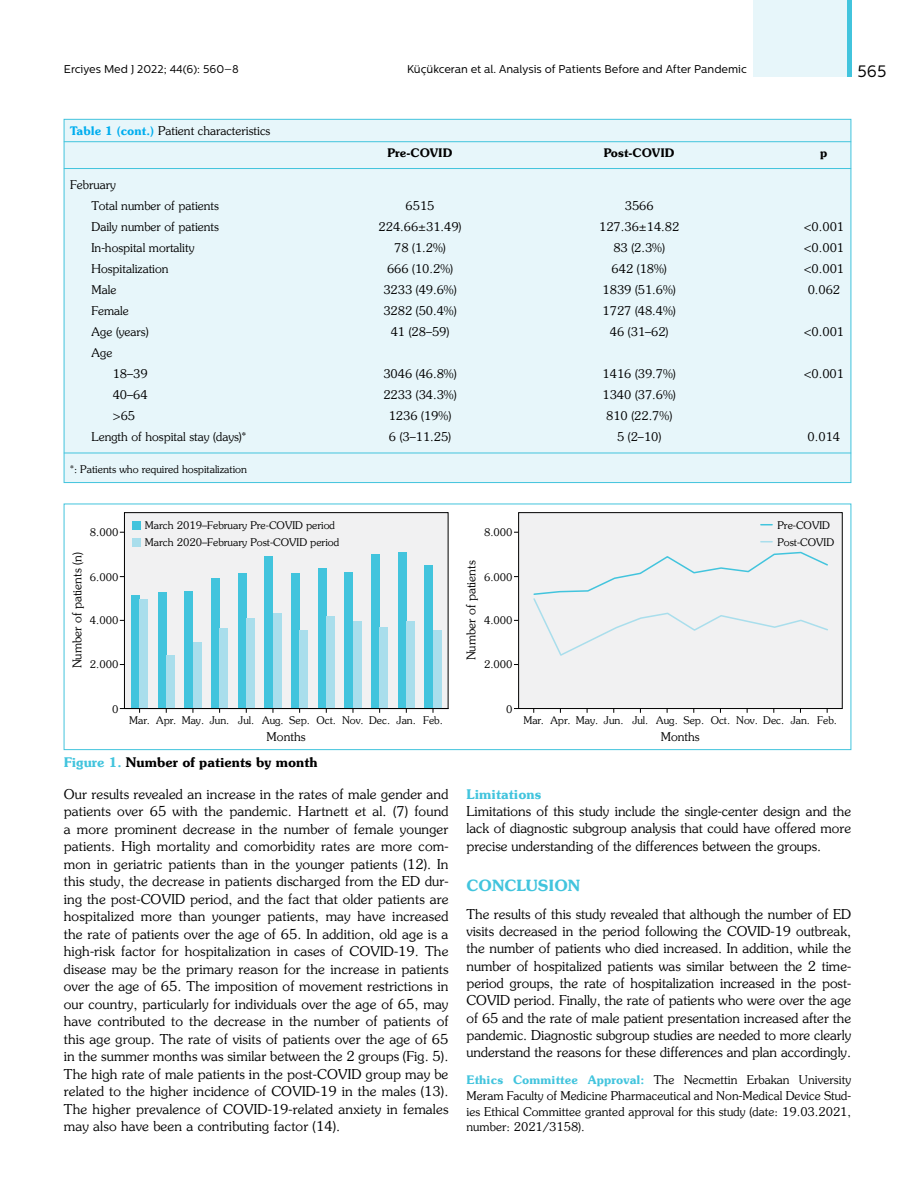
<style>
.page{position:relative;width:915px;height:1191px;background:#fff}
.page>*{position:absolute;margin:0;border:0;box-sizing:border-box;transform-origin:0 0}
.t1{font:16.5px "Centrale Sans";color:#000}
.t2{font:700 15.75px "Souvenir";color:#42c4dd}
.t3{font:13.5px/17.5px "Souvenir";color:#000;text-align:justify}
.t4{font:700 13.5px "Souvenir";color:#000}
.t5{font:700 13.5px "Souvenir";color:#42c4dd}
.t6{font:12px/15.9px "Souvenir";color:#000;text-align:justify}
.t7{font:700 12px "Souvenir";color:#000}
.t8{font:11.25px "Centrale Sans";color:#000}
.t9{font:10.5px/17px "Souvenir";color:#000}
.s1{font-weight:700;color:#00aeef}
.s2{color:#42c4dd}
.s3{font-weight:700;color:#42c4dd}
</style>
<div class="page">
<div style="left:753px;top:0;width:97px;height:77px;background:#e7f6fa"></div>
<svg style="left:847px;top:0;width:3px;height:77px"></svg>
<div style="left:64px;top:119px;width:786px;height:364px;background:#e7f6fa;border:1px solid #42c4dd"></div>
<hr style="left:64px;top:141px;width:786px;height:1px;background:#42c4dd">
<hr style="left:64px;top:168px;width:786px;height:1px;background:#42c4dd">
<hr style="left:64px;top:453px;width:786px;height:1px;background:#42c4dd">
<div style="left:64px;top:504px;width:786px;height:246px;border:1px solid #42c4dd"></div>
<div style="left:124px;top:512px;width:324px;height:196px;background:#f1f1f2"></div>
<div style="left:124px;top:512px;width:324px;height:197px;border:1px solid #000"></div>
<div style="left:518px;top:512px;width:324px;height:196px;background:#f1f1f2"></div>
<div style="left:518px;top:512px;width:324px;height:197px;border:1px solid #000"></div>
<div style="left:131px;top:595px;width:8px;height:113px;background:#42c4dd"></div>
<div style="left:132px;top:521px;width:8px;height:8px;background:#42c4dd"></div>
<div style="left:132px;top:538px;width:8px;height:8px;background:#a9deec"></div>
<div style="left:158px;top:591px;width:8px;height:117px;background:#42c4dd"></div>
<div style="left:184px;top:591px;width:9px;height:117px;background:#42c4dd"></div>
<div style="left:211px;top:578px;width:8px;height:130px;background:#42c4dd"></div>
<div style="left:238px;top:573px;width:8px;height:135px;background:#42c4dd"></div>
<div style="left:264px;top:556px;width:9px;height:152px;background:#42c4dd"></div>
<div style="left:291px;top:573px;width:8px;height:135px;background:#42c4dd"></div>
<div style="left:318px;top:568px;width:8px;height:140px;background:#42c4dd"></div>
<div style="left:344px;top:572px;width:9px;height:136px;background:#42c4dd"></div>
<div style="left:371px;top:554px;width:8px;height:154px;background:#42c4dd"></div>
<div style="left:397px;top:552px;width:9px;height:156px;background:#42c4dd"></div>
<div style="left:424px;top:564px;width:9px;height:144px;background:#42c4dd"></div>
<div style="left:139px;top:598px;width:9px;height:110px;background:#a9deec"></div>
<div style="left:166px;top:655px;width:9px;height:53px;background:#a9deec"></div>
<div style="left:193px;top:642px;width:8px;height:66px;background:#a9deec"></div>
<div style="left:219px;top:628px;width:9px;height:80px;background:#a9deec"></div>
<div style="left:246px;top:618px;width:9px;height:90px;background:#a9deec"></div>
<div style="left:273px;top:613px;width:8px;height:95px;background:#a9deec"></div>
<div style="left:299px;top:630px;width:9px;height:78px;background:#a9deec"></div>
<div style="left:326px;top:615px;width:9px;height:93px;background:#a9deec"></div>
<div style="left:353px;top:621px;width:8px;height:87px;background:#a9deec"></div>
<div style="left:379px;top:627px;width:9px;height:81px;background:#a9deec"></div>
<div style="left:406px;top:620px;width:8px;height:88px;background:#a9deec"></div>
<div style="left:433px;top:630px;width:8px;height:78px;background:#a9deec"></div>
<svg style="left:533px;top:551px;width:295px;height:105px"></svg>
<hr style="left:124px;top:708px;width:324px;height:1px;background:#000">
<p class="t8" style="left:64px;top:62px;width:176px">Erciyes Med J 2022; 44(6): 560–8</p>
<p class="t8" style="left:407px;top:62px;width:341px">Küçükceran et al. Analysis of Patients Before and After Pandemic</p>
<p class="t1" style="left:857px;top:61px;width:30px">565</p>
<p class="t6" style="left:70px;top:122px;width:202px"><span class="s1">Table 1 (cont.)</span> Patient characteristics</p>
<p class="t6" style="left:91px;top:174px;width:129px;line-height:21px;text-indent:-21px">February<br>Total number of patients</p>
<p class="t7" style="left:387px;top:146px;width:66px">Pre-COVID</p>
<p class="t7" style="left:603px;top:146px;width:72px">Post-COVID</p>
<p class="t7" style="left:820px;top:146px;width:9px">p</p>
<p class="t6" style="left:405px;top:198px;width:30px">6515</p>
<p class="t6" style="left:624px;top:198px;width:30px">3566</p>
<p class="t6" style="left:91px;top:219px;width:129px">Daily number of patients</p>
<p class="t6" style="left:378px;top:219px;width:84px">224.66±31.49)</p>
<p class="t6" style="left:599px;top:219px;width:81px">127.36±14.82</p>
<p class="t6" style="left:803px;top:219px;width:42px">&lt;0.001</p>
<p class="t6" style="left:91px;top:240px;width:104px">In-hospital mortality</p>
<p class="t6" style="left:394px;top:240px;width:53px">78 (1.2%)</p>
<p class="t6" style="left:613px;top:240px;width:53px">83 (2.3%)</p>
<p class="t6" style="left:803px;top:240px;width:42px">&lt;0.001</p>
<p class="t6" style="left:91px;top:261px;width:79px">Hospitalization</p>
<p class="t6" style="left:387px;top:261px;width:67px">666 (10.2%)</p>
<p class="t6" style="left:611px;top:261px;width:57px">642 (18%)</p>
<p class="t6" style="left:803px;top:261px;width:42px">&lt;0.001</p>
<p class="t6" style="left:91px;top:282px;width:26px">Male</p>
<p class="t6" style="left:383px;top:282px;width:75px">3233 (49.6%)</p>
<p class="t6" style="left:602px;top:282px;width:75px">1839 (51.6%)</p>
<p class="t6" style="left:807px;top:282px;width:34px">0.062</p>
<p class="t6" style="left:91px;top:303px;width:39px">Female</p>
<p class="t6" style="left:383px;top:303px;width:75px">3282 (50.4%)</p>
<p class="t6" style="left:602px;top:303px;width:75px">1727 (48.4%)</p>
<p class="t6" style="left:91px;top:324px;width:59px">Age (years)</p>
<p class="t6" style="left:390px;top:324px;width:60px">41 (28–59)</p>
<p class="t6" style="left:609px;top:324px;width:60px">46 (31–62)</p>
<p class="t6" style="left:803px;top:324px;width:42px">&lt;0.001</p>
<p class="t6" style="left:91px;top:345px;width:22px">Age</p>
<p class="t6" style="left:113px;top:366px;width:36px">18–39</p>
<p class="t6" style="left:383px;top:366px;width:75px">3046 (46.8%)</p>
<p class="t6" style="left:602px;top:366px;width:75px">1416 (39.7%)</p>
<p class="t6" style="left:803px;top:366px;width:42px">&lt;0.001</p>
<p class="t6" style="left:113px;top:387px;width:36px">40–64</p>
<p class="t6" style="left:383px;top:387px;width:75px">2233 (34.3%)</p>
<p class="t6" style="left:602px;top:387px;width:75px">1340 (37.6%)</p>
<p class="t6" style="left:113px;top:408px;width:24px">&gt;65</p>
<p class="t6" style="left:388px;top:408px;width:64px">1236 (19%)</p>
<p class="t6" style="left:606px;top:408px;width:67px">810 (22.7%)</p>
<p class="t6" style="left:91px;top:429px;width:156px">Length of hospital stay (days)*</p>
<p class="t6" style="left:389px;top:429px;width:64px">6 (3–11.25)</p>
<p class="t6" style="left:617px;top:429px;width:46px">5 (2–10)</p>
<p class="t6" style="left:807px;top:429px;width:34px">0.014</p>
<p class="t9" style="left:70px;top:461px;width:178px">*: Patients who required hospitalization</p>
<p class="t9" style="left:145px;top:517px;width:196px">March 2019–February Pre-COVID period<br>March 2020–February Post-COVID period</p>
<p class="t9" style="left:777px;top:516px;width:58px">Pre-COVID<br>Post-COVID</p>
<p class="t9" style="left:90px;top:524px;width:30px">8.000</p>
<p class="t9" style="left:484px;top:524px;width:30px">8.000</p>
<p class="t9" style="left:90px;top:568px;width:30px">6.000</p>
<p class="t9" style="left:484px;top:568px;width:30px">6.000</p>
<p class="t9" style="left:90px;top:612px;width:30px">4.000</p>
<p class="t9" style="left:484px;top:612px;width:30px">4.000</p>
<p class="t9" style="left:90px;top:656px;width:30px">2.000</p>
<p class="t9" style="left:484px;top:656px;width:30px">2.000</p>
<p class="t9" style="left:112px;top:700px;width:8px">0</p>
<p class="t9" style="left:506px;top:700px;width:8px">0</p>
<p class="t9" style="left:129px;top:711px;width:315px">Mar. Apr. May. Jun. Jul. Aug. Sep. Oct. Nov. Dec. Jan. Feb.</p>
<p class="t9" style="left:523px;top:711px;width:315px">Mar. Apr. May. Jun. Jul. Aug. Sep. Oct. Nov. Dec. Jan. Feb.</p>
<p class="t6" style="left:69px;top:668px;width:117px;rotate:-90deg">Number of patients (n)</p>
<p class="t6" style="left:463px;top:660px;width:101px;rotate:-90deg">Number of patients</p>
<p class="t6" style="left:266px;top:729px;width:40px">Months</p>
<p class="t6" style="left:660px;top:729px;width:40px">Months</p>
<p class="t4" style="left:64px;top:754px;width:255px"><span class="s2">Figure 1.</span> Number of patients by month</p>
<p class="t3" style="left:64px;top:785px;width:386px">Our results revealed an increase in the rates of male gender and patients over 65 with the pandemic. Hartnett et al. (7) found a more prominent decrease in the number of female younger patients. High mortality and comorbidity rates are more com&shy;mon in geriatric patients than in the younger patients (12). In this study, the decrease in patients discharged from the ED dur&shy;ing the post-COVID period, and the fact that older patients are hospitalized more than younger patients, may have increased the rate of patients over the age of 65. In addition, old age is a high-risk factor for hospitalization in cases of COVID-19. The disease may be the primary reason for the increase in patients over the age of 65. The imposition of movement restrictions in our country, particularly for individuals over the age of 65, may have contributed to the decrease in the number of patients of this age group. The rate of visits of patients over the age of 65 in the summer months was similar between the 2 groups (Fig. 5).<br>The high rate of male patients in the post-COVID group may be related to the higher incidence of COVID-19 in the males (13).<br>The higher prevalence of COVID-19-related anxiety in females may also have been a contributing factor (14).</p>
<p class="t5" style="left:466px;top:785px;width:76px">Limitations</p>
<p class="t3" style="left:466px;top:802px;width:386px">Limitations of this study include the single-center design and the lack of diagnostic subgroup analysis that could have offered more precise understanding of the differences between the groups.</p>
<p class="t2" style="left:466px;top:875px;width:115px">CONCLUSION</p>
<p class="t3" style="left:466px;top:905px;width:386px">The results of this study revealed that although the number of ED visits decreased in the period following the COVID-19 outbreak, the number of patients who died increased. In addition, while the number of hospitalized patients was similar between the 2 time&shy;period groups, the rate of hospitalization increased in the post-COVID period. Finally, the rate of patients who were over the age of 65 and the rate of male patient presentation increased after the pandemic. Diagnostic subgroup studies are needed to more clearly understand the reasons for these differences and plan accordingly.</p>
<p class="t6" style="left:466px;top:1071px;width:386px"><span class="s3">Ethics Committee Approval:</span> The Necmettin Erbakan University Meram Faculty of Medicine Pharmaceutical and Non-Medical Device Stud&shy;ies Ethical Committee granted approval for this study (date: 19.03.2021, number: 2021/3158).</p>
</div>
